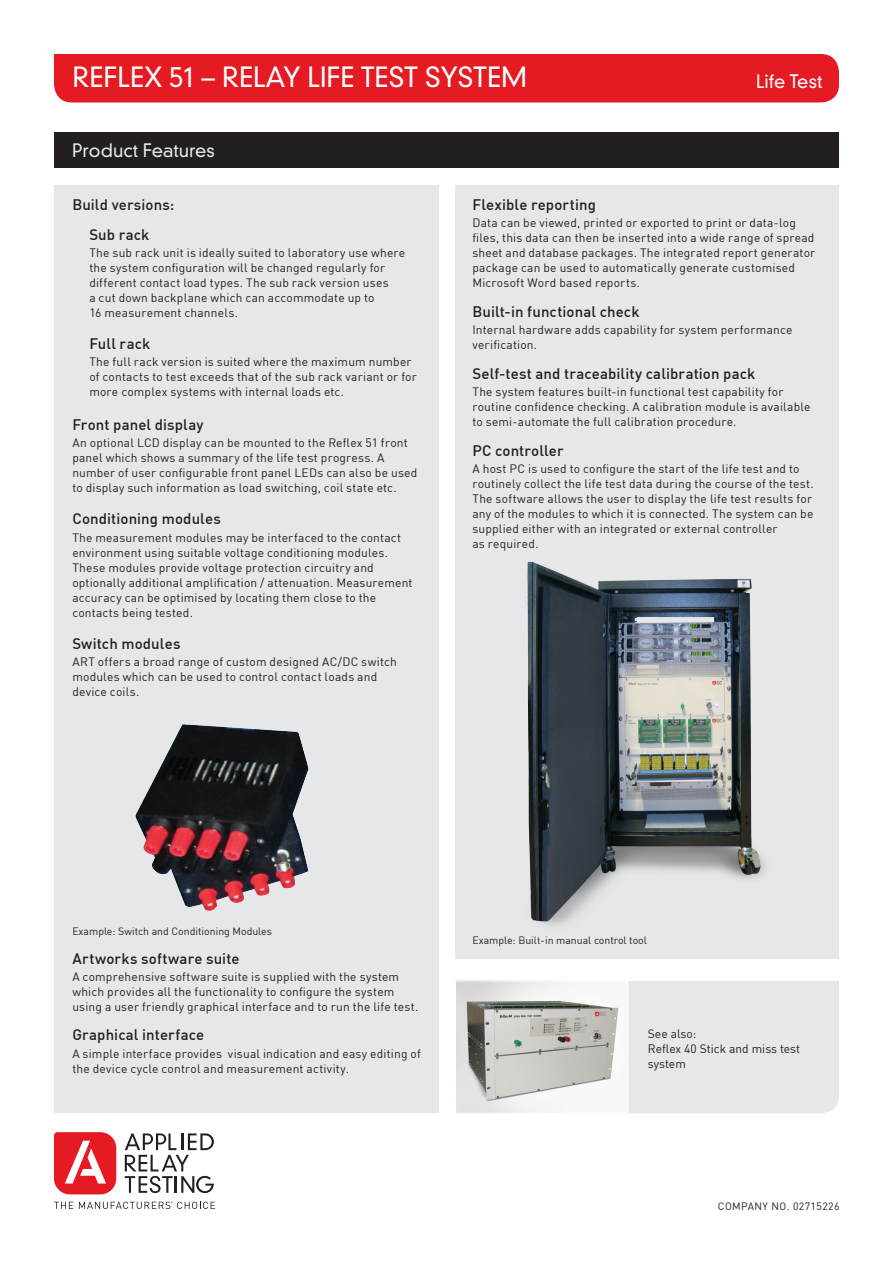
<style>
.page{position:relative;width:893px;height:1263px;background:#fff}
.page>*{position:absolute;margin:0;border:0;box-sizing:border-box;transform-origin:0 0}
.t1{font:300 27px "DIN Neuzeit Grotesk";color:#fff}
.t2{font:300 18px "DIN Neuzeit Grotesk";color:#e6e7e9}
.Title_right_hand_tex{font:300 18px "DIN Neuzeit Grotesk";color:#fff}
.Sub_Headings{font:500 15px "DIN";letter-spacing:.005em;color:#231f20}
.Back_Body_Copy{font:12px/15px "DIN";letter-spacing:.015em;color:#231f20}
.Sub_Headings-2{font:12px/15px "DIN";letter-spacing:.015em;color:#231f20}
.Back_Body_Copy-2{font:10.5px "DIN";color:#231f20}
.Footers{font:10.5px "DIN";color:#231f20}
.Back_Body_Copy-3{font:10.5px "DIN";letter-spacing:.04em;color:#231f20}
</style>
<div class="page">
<div style="left:54px;top:185px;width:384px;height:928px;background:#e6e7e9"></div>
<div style="left:455px;top:185px;width:384px;height:774px;background:#e6e7e9"></div>
<div style="left:54px;top:133px;width:785px;height:35px;background:#231f20"></div>
<svg style="left:54px;top:1202px;width:19px;height:7px"></svg>
<svg style="left:79px;top:1202px;width:136px;height:7px"></svg>
<svg style="left:54px;top:1132px;width:62px;height:62px"></svg>
<svg style="left:125px;top:1133px;width:89px;height:60px"></svg>
<div style="left:54px;top:54px;width:785px;height:48px;background:#e51a23"></div>
<div style="left:628px;top:981px;width:211px;height:132px;background:#e6e7e9"></div>
<img style="left:527px;top:561px;width:238px;height:365px">
<img style="left:135px;top:724px;width:174px;height:187px">
<img style="left:457px;top:983px;width:162px;height:128px">
<div style="left:455px;top:981px;width:173px;height:132px;border:1px solid #fff"></div>
<p class="t1" style="left:72px;top:61px;width:456px">REFLEX 51 – RELAY LIFE TEST SYSTEM</p>
<h2 class="t2" style="left:72px;top:139px;width:144px">Product Features</h2>
<p class="Title_right_hand_tex" style="left:756px;top:70px;width:68px">Life Test</p>
<p class="Sub_Headings" style="left:72px;top:195px;width:104px">Build versions:</p>
<p class="Sub_Headings" style="left:89px;top:225px;width:62px">Sub rack</p>
<p class="Back_Body_Copy" style="left:89px;top:245px;width:317px">The sub rack unit is ideally suited to laboratory use where the system configuration will be changed regularly for different contact load types. The sub rack version uses<br>a cut down backplane which can accommodate up to<br>16 measurement channels.</p>
<p class="Sub_Headings" style="left:89px;top:334px;width:63px">Full rack</p>
<p class="Sub_Headings-2" style="left:89px;top:354px;width:329px">The full rack version is suited where the maximum number of contacts to test exceeds that of the sub rack variant or for more complex systems with internal loads etc.</p>
<p class="Sub_Headings" style="left:72px;top:415px;width:133px">Front panel display</p>
<p class="Back_Body_Copy" style="left:72px;top:435px;width:347px">An optional LCD display can be mounted to the Reflex 51 front panel which shows a summary of the life test progress. A number of user configurable front panel LEDs can also be used to display such information as load switching, coil state etc.</p>
<p class="Sub_Headings" style="left:72px;top:509px;width:150px">Conditioning modules</p>
<p class="Back_Body_Copy" style="left:72px;top:529px;width:342px">The measurement modules may be interfaced to the contact environment using suitable voltage conditioning modules.<br>These modules provide voltage protection circuitry and optionally additional amplification / attenuation. Measurement accuracy can be optimised by locating them close to the contacts being tested.</p>
<p class="Sub_Headings" style="left:72px;top:634px;width:110px">Switch modules</p>
<p class="Back_Body_Copy" style="left:72px;top:654px;width:326px">ART offers a broad range of custom designed AC/DC switch modules which can be used to control contact loads and device coils.</p>
<p class="Sub_Headings" style="left:472px;top:195px;width:125px">Flexible reporting</p>
<p class="Back_Body_Copy" style="left:472px;top:215px;width:344px">Data can be viewed, printed or exported to print or data-log files, this data can then be inserted into a wide range of spread sheet and database packages. The integrated report generator package can be used to automatically generate customised Microsoft Word based reports.</p>
<p class="Sub_Headings" style="left:472px;top:302px;width:169px">Built-in functional check</p>
<p class="Back_Body_Copy" style="left:472px;top:322px;width:322px">Internal hardware adds capability for system performance verification.</p>
<p class="Sub_Headings" style="left:472px;top:364px;width:285px">Self-test and traceability calibration pack</p>
<p class="Back_Body_Copy" style="left:472px;top:384px;width:340px">The system features built-in functional test capability for routine confidence checking. A calibration module is available to semi-automate the full calibration procedure.</p>
<p class="Sub_Headings" style="left:472px;top:441px;width:93px">PC controller</p>
<p class="Back_Body_Copy" style="left:472px;top:461px;width:343px">A host PC is used to configure the start of the life test and to routinely collect the life test data during the course of the test.<br>The software allows the user to display the life test results for any of the modules to which it is connected. The system can be supplied either with an integrated or external controller<br>as required.</p>
<p class="Back_Body_Copy-2" style="left:72px;top:924px;width:201px">Example: Switch and Conditioning Modules</p>
<p class="Sub_Headings" style="left:72px;top:948px;width:169px">Artworks software suite</p>
<p class="Back_Body_Copy" style="left:72px;top:969px;width:347px">A comprehensive software suite is supplied with the system which provides all the functionality to configure the system using a user friendly graphical interface and to run the life test.</p>
<p class="Sub_Headings" style="left:72px;top:1025px;width:133px">Graphical interface</p>
<p class="Sub_Headings-2" style="left:72px;top:1045px;width:350px">A simple interface provides visual indication and easy editing of the device cycle control and measurement activity.</p>
<p class="Footers" style="left:472px;top:933px;width:176px">Example: Built-in manual control tool</p>
<p class="Back_Body_Copy" style="left:648px;top:1026px;width:154px">See also:<br>Reflex 40 Stick and miss test system</p>
<p class="Back_Body_Copy-3" style="left:718px;top:1199px;width:123px">COMPANY NO. 02715226</p>
</div>
